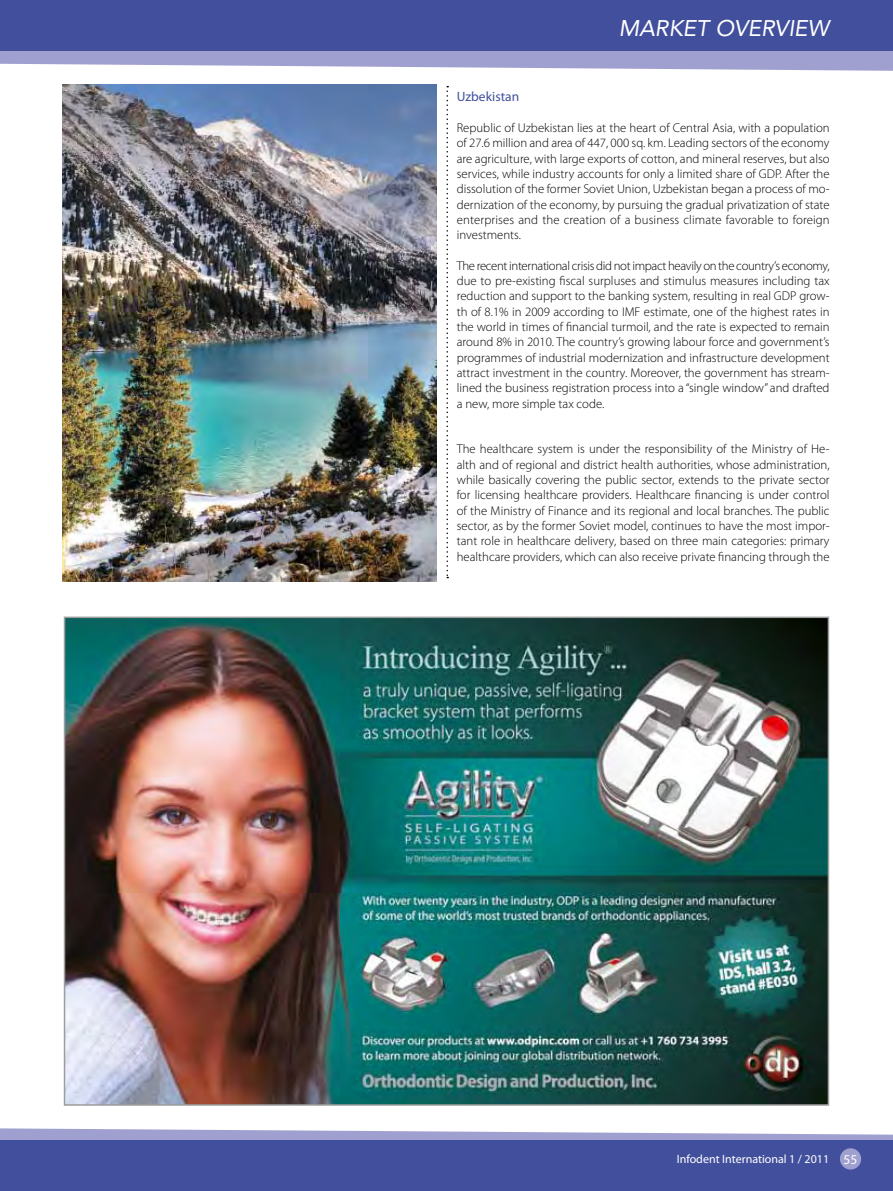
<style>
.page{position:relative;width:893px;height:1191px;background:#fff}
.page>*{position:absolute;margin:0;border:0;box-sizing:border-box;transform-origin:0 0}
.t1{font:italic 22.5px "Avenir";color:#fff}
.t2{font:13.5px "Myriad Pro";color:#414f9d}
.t3{font:13.5px "Myriad Pro";color:#fff}
.t4{font:300 12.75px/15.3px "Myriad Pro";color:#000;text-align:justify}
.t5{font:12px "Myriad Pro";color:#fff}
</style>
<div class="page">
<svg style="left:0;top:1128px;width:893px;height:12px;fill:#a0a0d0"></svg>
<div style="left:0;top:1140px;width:893px;height:51px;background:#414f9d"></div>
<svg style="left:0;top:51px;width:893px;height:20px;fill:#a0a0d0"></svg>
<div style="left:0;top:0;width:893px;height:51px;background:#414f9d"></div>
<div style="left:840px;top:1148px;width:21px;height:21px;background:#a0a0d0;border-radius:50%"></div>
<img style="left:67px;top:619px;width:759px;height:483px">
<div style="left:64px;top:616px;width:765px;height:489px;border:2px solid #9c9d9d"></div>
<img style="left:63px;top:85px;width:374px;height:496px">
<svg style="left:446px;top:86px;width:2px;height:492px"></svg>
<p class="t1" style="left:619px;top:15px;width:212px">MARKET OVERVIEW</p>
<p class="t2" style="left:457px;top:89px;width:64px">Uzbekistan</p>
<p class="t4" style="left:457px;top:120px;width:374px">Republic of Uzbekistan lies at the heart of Central Asia, with a population of 27.6 million and area of 447, 000 sq. km. Leading sectors of the economy are agriculture, with large exports of cotton, and mineral reserves, but also services, while industry accounts for only a limited share of GDP. After the dissolution of the former Soviet Union, Uzbekistan began a process of mo&shy;dernization of the economy, by pursuing the gradual privatization of state enterprises and the creation of a business climate favorable to foreign investments.</p>
<p class="t4" style="left:457px;top:258px;width:374px">The recent international crisis did not impact heavily on the country’s economy, due to pre-existing fiscal surpluses and stimulus measures including tax reduction and support to the banking system, resulting in real GDP grow&shy;th of 8.1% in 2009 according to IMF estimate, one of the highest rates in the world in times of financial turmoil, and the rate is expected to remain around 8% in 2010. The country’s growing labour force and government’s programmes of industrial modernization and infrastructure development attract investment in the country. Moreover, the government has stream&shy;lined the business registration process into a “single window” and drafted a new, more simple tax code.</p>
<p class="t4" style="left:457px;top:441px;width:374px">The healthcare system is under the responsibility of the Ministry of He&shy;alth and of regional and district health authorities, whose administration, while basically covering the public sector, extends to the private sector for licensing healthcare providers. Healthcare financing is under control of the Ministry of Finance and its regional and local branches. The public sector, as by the former Soviet model, continues to have the most impor&shy;tant role in healthcare delivery, based on three main categories: primary healthcare providers, which can also receive private financing through the</p>
<p class="t5" style="left:677px;top:1151px;width:154px">Infodent International 1 / 2011</p>
<p class="t3" style="left:843px;top:1151px;width:15px">55</p>
</div>
